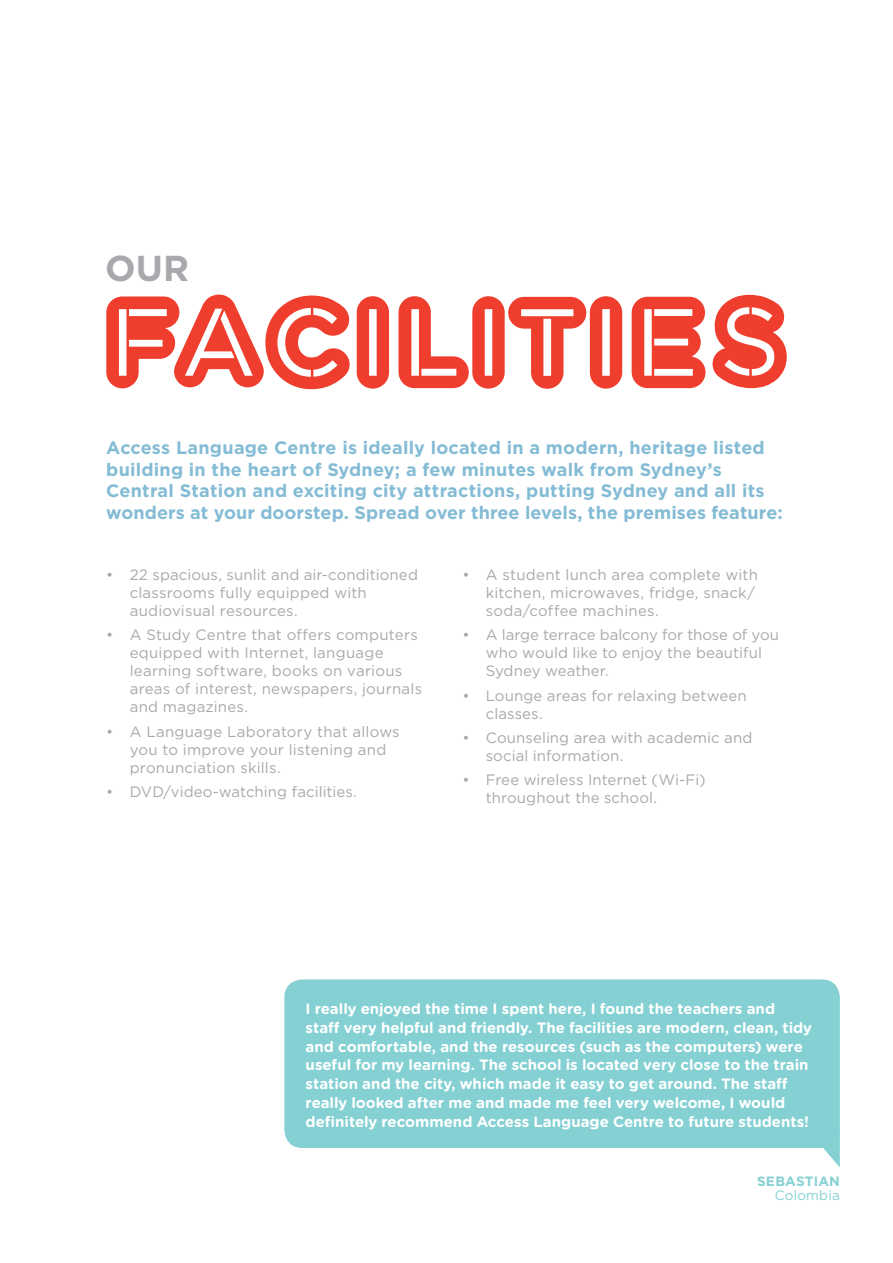
<style>
.page{position:relative;width:893px;height:1263px;background:#fff}
.page>*{position:absolute;margin:0;border:0;box-sizing:border-box;transform-origin:0 0}
.t1{font:118.05px "Access Stencil";letter-spacing:-.015em;color:#ef3e2d}
.t2{font:700 36px "Gotham";color:#a7a9ac}
.t3{font:700 18px/21.6px "Gotham";letter-spacing:.01em;color:#84bcd5}
.t4{font:15px/18px "Gotham";letter-spacing:.01em;color:#a7a9ac}
.t5{font:700 15px/18.8px "Gotham Rounded";color:#fff}
.t6{font:700 13.5px "Gotham";color:#84d0d3}
.t7{font:13.5px "Gotham";letter-spacing:.01em;color:#84d0d3}
</style>
<div class="page">
<div style="left:284px;top:979px;width:556px;height:169px;background:#84d0d3;border-radius:18px"></div>
<svg style="left:823px;top:1129px;width:17px;height:38px"></svg>
<h2 class="t2" style="left:105px;top:247px;width:85px">OUR</h2>
<h1 class="t1" style="left:106px;top:294px;width:689px">FACILITIES</h1>
<p class="t3" style="left:106px;top:436px;width:678px">Access Language Centre is ideally located in a modern, heritage listed building in the heart of Sydney; a few minutes walk from Sydney’s Central Station and exciting city attractions, putting Sydney and all its wonders at your doorstep. Spread over three levels, the premises feature:</p>
<p class="t4" style="left:130px;top:565px;width:290px;text-indent:-23px">• 22 spacious, sunlit and air-conditioned classrooms fully equipped with audiovisual resources.</p>
<p class="t4" style="left:130px;top:626px;width:294px;text-indent:-23px">• A Study Centre that offers computers equipped with Internet, language learning software, books on various areas of interest, newspapers, journals and magazines.</p>
<p class="t4" style="left:130px;top:722px;width:272px;text-indent:-23px">• A Language Laboratory that allows you to improve your listening and pronunciation skills.</p>
<p class="t4" style="left:106px;top:782px;width:252px">• DVD/video-watching facilities.</p>
<p class="t4" style="left:486px;top:565px;width:274px;text-indent:-23px">• A student lunch area complete with kitchen, microwaves, fridge, snack/ soda/coffee machines.</p>
<p class="t4" style="left:486px;top:626px;width:295px;text-indent:-23px">• A large terrace balcony for those of you who would like to enjoy the beautiful<br>Sydney weather.</p>
<p class="t4" style="left:486px;top:686px;width:262px;text-indent:-23px">• Lounge areas for relaxing between classes.</p>
<p class="t4" style="left:486px;top:728px;width:268px;text-indent:-23px">• Counseling area with academic and social information.</p>
<p class="t4" style="left:486px;top:771px;width:221px;text-indent:-23px">• Free wireless Internet (Wi-Fi) throughout the school.</p>
<p class="t5" style="left:306px;top:999px;width:508px">I really enjoyed the time I spent here, I found the teachers and staff very helpful and friendly. The facilities are modern, clean, tidy and comfortable, and the resources (such as the computers) were useful for my learning. The school is located very close to the train station and the city, which made it easy to get around. The staff really looked after me and made me feel very welcome, I would definitely recommend Access Language Centre to future students!</p>
<p class="t6" style="left:757px;top:1173px;width:39px">Sebastian</p>
<p class="t7" style="left:775px;top:1187px;width:67px">Colombia</p>
</div>
